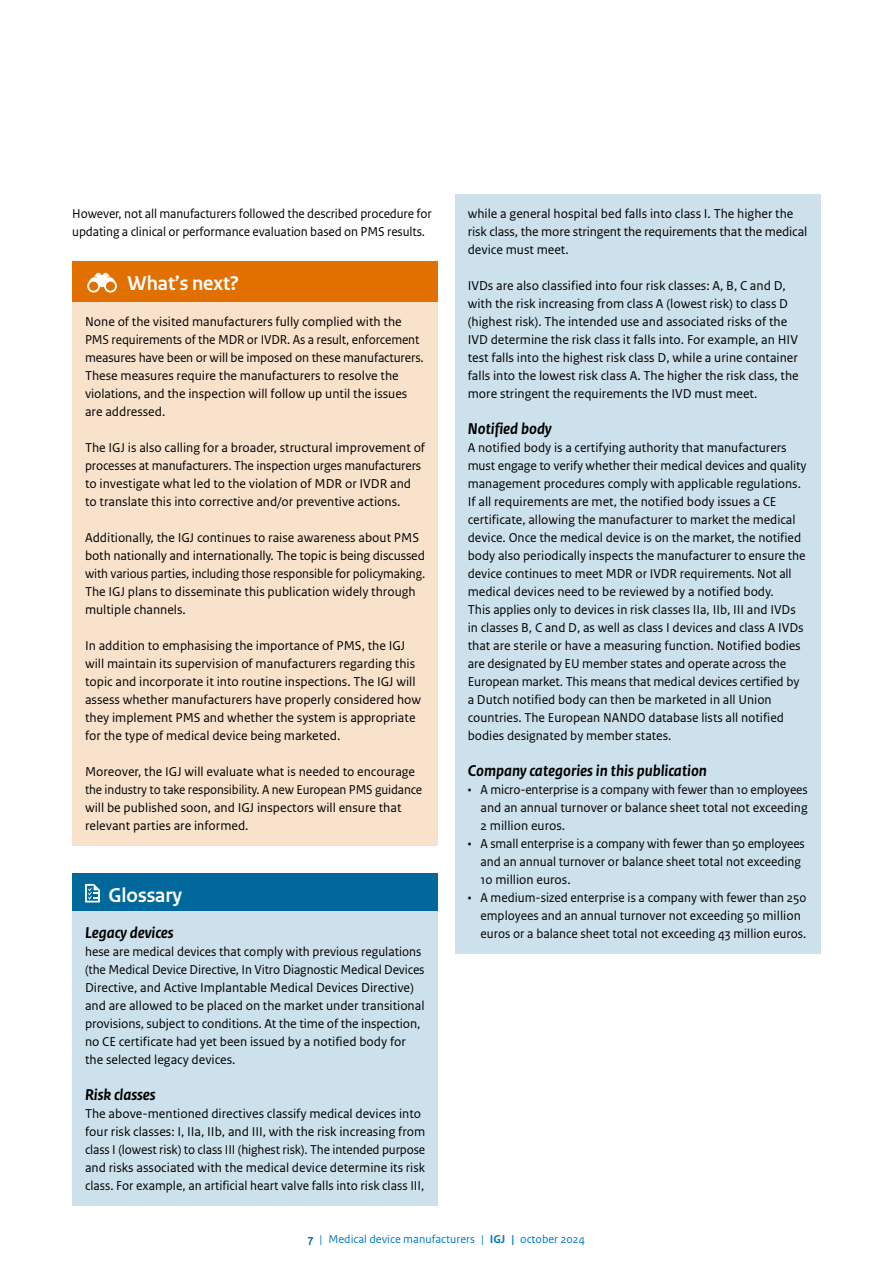
<style>
.page{position:relative;width:893px;height:1263px;background:#fff}
.page>*{position:absolute;margin:0;border:0;box-sizing:border-box;transform-origin:0 0}
.H2_Paragraafkop_Oranje{font:700 21px "Rijksoverheid Sans Heading";color:#fff}
.H2_Paragraafkop_kader_Blauw{font:700 21px "Rijksoverheid Sans Heading";color:#fff}
.P_Kader_brood_blauw{font:italic 700 16.5px "Rijksoverheid Sans Text";color:#000}
.P_Kader_brood_blauw_zonder_witregel{font:italic 700 16.5px "Rijksoverheid Sans Text";color:#000}
.H3_Kader_subkop_blauw{font:13.5px/18px "Rijksoverheid Sans Text";color:#000}
.P_Kader_brood_oranje{font:13.5px/18px "Rijksoverheid Sans Text";color:#000}
.P_Kader_brood_blauw-2{font:13.5px/18px "Rijksoverheid Sans Text";color:#000}
.P_RO_Broodtekst{font:13.5px/18px "Rijksoverheid Sans Text";letter-spacing:-.01em;color:#000}
.t1{font:12px "Rijksoverheid Sans Text";color:#007bc7}
.s1{font-weight:700;color:#01689b}
.s2{font-weight:700}
</style>
<div class="page">
<div style="left:72px;top:261px;width:366px;height:47px;background:#e17000"></div>
<div style="left:72px;top:302px;width:366px;height:129px;background:#f9e2cc"></div>
<div style="left:72px;top:428px;width:366px;height:93px;background:#f9e2cc"></div>
<div style="left:72px;top:518px;width:366px;height:111px;background:#f9e2cc"></div>
<div style="left:72px;top:626px;width:366px;height:129px;background:#f9e2cc"></div>
<div style="left:72px;top:752px;width:366px;height:93px;background:#f9e2cc"></div>
<div style="left:72px;top:873px;width:366px;height:47px;background:#01689b"></div>
<div style="left:72px;top:912px;width:366px;height:42px;background:#cce1eb"></div>
<div style="left:72px;top:932px;width:366px;height:147px;background:#cce1eb"></div>
<div style="left:72px;top:1074px;width:366px;height:42px;background:#cce1eb"></div>
<div style="left:72px;top:1094px;width:366px;height:111px;background:#cce1eb"></div>
<svg style="left:87px;top:272px;width:30px;height:21px"></svg>
<svg style="left:85px;top:884px;width:15px;height:18px"></svg>
<div style="left:455px;top:194px;width:366px;height:75px;background:#cce1eb"></div>
<div style="left:455px;top:266px;width:366px;height:147px;background:#cce1eb"></div>
<div style="left:455px;top:408px;width:366px;height:42px;background:#cce1eb"></div>
<div style="left:455px;top:428px;width:366px;height:327px;background:#cce1eb"></div>
<div style="left:455px;top:750px;width:366px;height:42px;background:#cce1eb"></div>
<div style="left:455px;top:770px;width:366px;height:75px;background:#cce1eb"></div>
<div style="left:455px;top:824px;width:366px;height:75px;background:#cce1eb"></div>
<div style="left:455px;top:878px;width:366px;height:75px;background:#cce1eb"></div>
<p class="P_RO_Broodtekst" style="left:72px;top:205px;width:361px">However, not all manufacturers followed the described procedure for updating a clinical or performance evaluation based on PMS results.</p>
<h2 class="H2_Paragraafkop_Oranje" style="left:128px;top:271px;width:113px">What’s next?</h2>
<p class="P_Kader_brood_oranje" style="left:85px;top:313px;width:340px">None of the visited manufacturers fully complied with the PMS requirements of the MDR or IVDR. As a result, enforcement measures have been or will be imposed on these manufacturers.<br>These measures require the manufacturers to resolve the violations, and the inspection will follow up until the issues are addressed.</p>
<p class="P_Kader_brood_oranje" style="left:85px;top:439px;width:342px">The IGJ is also calling for a broader, structural improvement of processes at manufacturers. The inspection urges manufacturers to investigate what led to the violation of MDR or IVDR and to translate this into corrective and/or preventive actions.</p>
<p class="P_Kader_brood_oranje" style="left:85px;top:529px;width:342px">Additionally, the IGJ continues to raise awareness about PMS both nationally and internationally. The topic is being discussed with various parties, including those responsible for policymaking.<br>The IGJ plans to disseminate this publication widely through multiple channels.</p>
<p class="P_Kader_brood_oranje" style="left:85px;top:637px;width:338px">In addition to emphasising the importance of PMS, the IGJ will maintain its supervision of manufacturers regarding this topic and incorporate it into routine inspections. The IGJ will assess whether manufacturers have properly considered how they implement PMS and whether the system is appropriate for the type of medical device being marketed.</p>
<p class="P_Kader_brood_oranje" style="left:85px;top:763px;width:339px">Moreover, the IGJ will evaluate what is needed to encourage the industry to take responsibility. A new European PMS guidance will be published soon, and IGJ inspectors will ensure that relevant parties are informed.</p>
<h2 class="H2_Paragraafkop_kader_Blauw" style="left:108px;top:883px;width:75px">Glossary</h2>
<p class="P_Kader_brood_blauw" style="left:85px;top:923px;width:90px">Legacy devices</p>
<p class="P_Kader_brood_blauw-2" style="left:85px;top:943px;width:341px">hese are medical devices that comply with previous regulations (the Medical Device Directive, In Vitro Diagnostic Medical Devices Directive, and Active Implantable Medical Devices Directive) and are allowed to be placed on the market under transitional provisions, subject to conditions. At the time of the inspection, no CE certificate had yet been issued by a notified body for the selected legacy devices.</p>
<p class="P_Kader_brood_blauw" style="left:85px;top:1085px;width:72px">Risk classes</p>
<p class="P_Kader_brood_blauw-2" style="left:85px;top:1105px;width:342px">The above-mentioned directives classify medical devices into four risk classes: I, IIa, IIb, and III, with the risk increasing from class I (lowest risk) to class III (highest risk). The intended purpose and risks associated with the medical device determine its risk class. For example, an artificial heart valve falls into risk class III,</p>
<p class="P_Kader_brood_blauw-2" style="left:468px;top:205px;width:341px">while a general hospital bed falls into class I. The higher the risk class, the more stringent the requirements that the medical device must meet.</p>
<p class="P_Kader_brood_blauw-2" style="left:468px;top:277px;width:333px">IVDs are also classified into four risk classes: A, B, C and D, with the risk increasing from class A (lowest risk) to class D (highest risk). The intended use and associated risks of the IVD determine the risk class it falls into. For example, an HIV test falls into the highest risk class D, while a urine container falls into the lowest risk class A. The higher the risk class, the more stringent the requirements the IVD must meet.</p>
<p class="P_Kader_brood_blauw" style="left:468px;top:419px;width:85px">Notified body</p>
<h3 class="H3_Kader_subkop_blauw" style="left:468px;top:439px;width:340px">A notified body is a certifying authority that manufacturers must engage to verify whether their medical devices and quality management procedures comply with applicable regulations.<br>If all requirements are met, the notified body issues a CE certificate, allowing the manufacturer to market the medical device. Once the medical device is on the market, the notified body also periodically inspects the manufacturer to ensure the device continues to meet MDR or IVDR requirements. Not all medical devices need to be reviewed by a notified body.<br>This applies only to devices in risk classes IIa, IIb, III and IVDs in classes B, C and D, as well as class I devices and class A IVDs that are sterile or have a measuring function. Notified bodies are designated by EU member states and operate across the European market. This means that medical devices certified by a Dutch notified body can then be marketed in all Union countries. The European NANDO database lists all notified bodies designated by member states.</h3>
<p class="P_Kader_brood_blauw_zonder_witregel" style="left:468px;top:761px;width:241px">Company categories in this publication</p>
<p class="H3_Kader_subkop_blauw" style="left:480px;top:781px;width:329px;text-align:justify;text-indent:-13px">• A micro-enterprise is a company with fewer than 10 employees and an annual turnover or balance sheet total not exceeding 2 million euros.</p>
<p class="H3_Kader_subkop_blauw" style="left:480px;top:835px;width:326px;text-indent:-13px">• A small enterprise is a company with fewer than 50 employees and an annual turnover or balance sheet total not exceeding<br>10 million euros.</p>
<p class="H3_Kader_subkop_blauw" style="left:480px;top:889px;width:328px;text-indent:-13px">• A medium-sized enterprise is a company with fewer than 250 employees and an annual turnover not exceeding 50 million euros or a balance sheet total not exceeding 43 million euros.</p>
<p class="t1" style="left:308px;top:1232px;width:279px"><span class="s1">7</span> | Medical device manufacturers | <span class="s2">IGJ |</span> october 2024</p>
</div>
